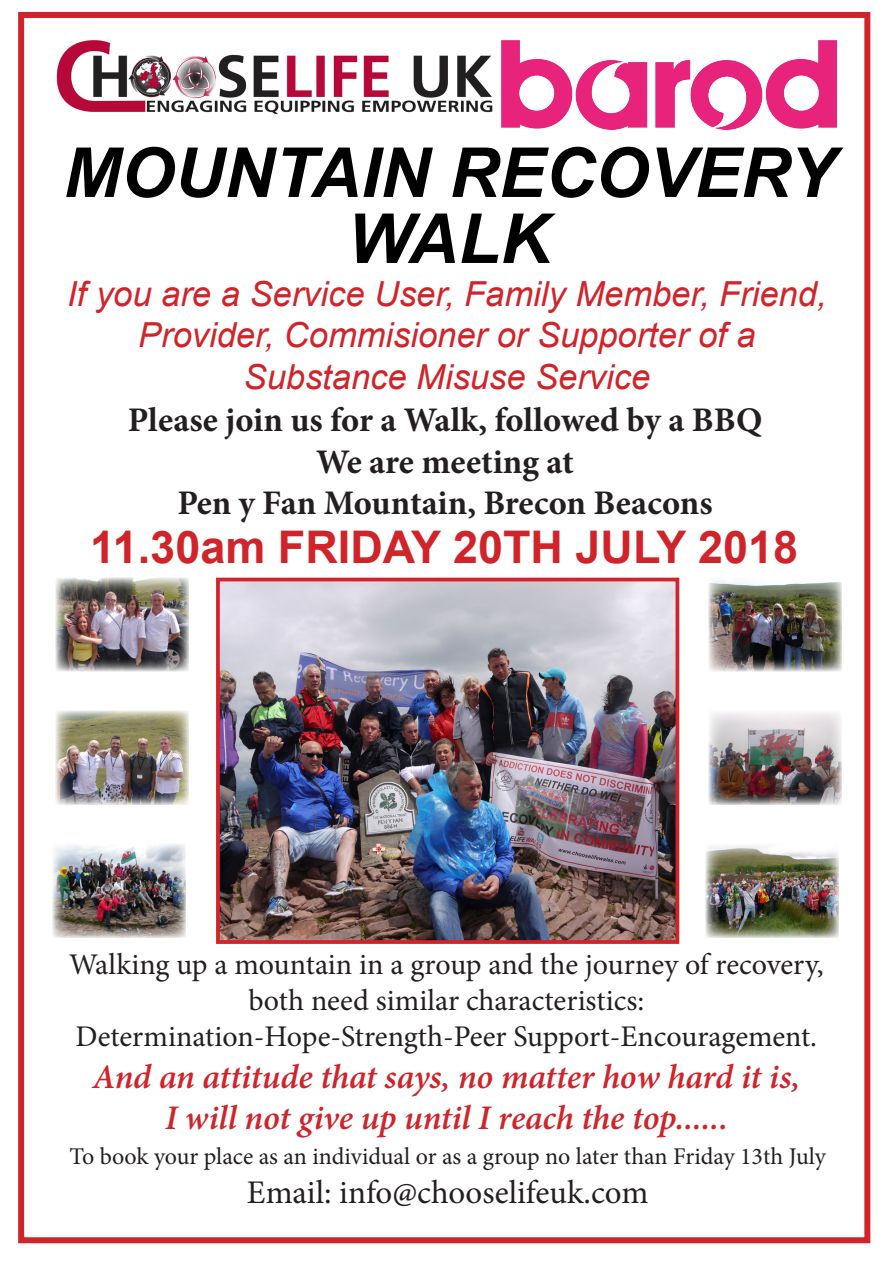
<style>
.page{position:relative;width:893px;height:1263px;background:#fff}
.page>*{position:absolute;margin:0;border:0;box-sizing:border-box;transform-origin:0 0}
.t1{font:italic 700 69px "Arial";color:#000}
.t2{font:700 45px "Arial";color:#d1232a}
.t3{font:italic 34.5px/41.4px "Arial";color:#d1232a;text-align:center}
.t4{font:italic 600 34.5px "Minion Pro";letter-spacing:-.005em;color:#d1232a}
.t5{font:700 34.5px "Minion Pro";letter-spacing:-.005em;color:#231f20}
.t6{font:33px "Minion Pro";color:#231f20}
.t7{font:30px "Minion Pro";color:#231f20}
.t8{font:24px "Minion Pro";letter-spacing:-.005em;color:#231f20}
</style>
<div class="page">
<img style="left:56px;top:578px;width:133px;height:93px">
<img style="left:709px;top:580px;width:133px;height:91px">
<img style="left:56px;top:711px;width:133px;height:93px">
<img style="left:709px;top:712px;width:133px;height:92px">
<img style="left:52px;top:844px;width:134px;height:94px">
<img style="left:706px;top:846px;width:133px;height:92px">
<img style="left:221px;top:583px;width:453px;height:356px">
<div style="left:216px;top:578px;width:463px;height:366px;border:4px solid #d1232a"></div>
<img style="left:56px;top:40px;width:437px;height:75px">
<img style="left:501px;top:40px;width:336px;height:90px">
<div style="left:18px;top:12px;width:852px;height:1231px;border:6px solid #d1232a"></div>
<p class="t1" style="left:63px;top:127px;width:773px">MOUNTAIN RECOVERY</p>
<p class="t1" style="left:347px;top:193px;width:205px">WALK</p>
<p class="t3" style="left:67px;top:273px;width:761px">If you are a Service User, Family Member, Friend,<br>Provider, Commisioner or Supporter of a</p>
<p class="t3" style="left:244px;top:356px;width:408px">Substance Misuse Service</p>
<p class="t5" style="left:128px;top:396px;width:636px">Please join us for a Walk, followed by a BBQ</p>
<p class="t5" style="left:316px;top:437px;width:259px">We are meeting at</p>
<p class="t5" style="left:177px;top:479px;width:537px">Pen y Fan Mountain, Brecon Beacons</p>
<p class="t2" style="left:90px;top:517px;width:709px">11.30am FRIDAY 20TH JULY 2018</p>
<p class="t7" style="left:69px;top:945px;width:756px">Walking up a mountain in a group and the journey of recovery,</p>
<p class="t7" style="left:248px;top:981px;width:397px">both need similar characteristics:</p>
<p class="t7" style="left:76px;top:1017px;width:743px">Determination-Hope-Strength-Peer Support-Encouragement.</p>
<p class="t4" style="left:93px;top:1052px;width:709px">And an attitude that says, no matter how hard it is,</p>
<p class="t4" style="left:165px;top:1094px;width:564px">I will not give up until I reach the top......</p>
<p class="t8" style="left:70px;top:1140px;width:758px">To book your place as an individual or as a group no later than Friday 13th July</p>
<p class="t6" style="left:247px;top:1170px;width:403px">Email: info@chooselifeuk.com</p>
</div>
